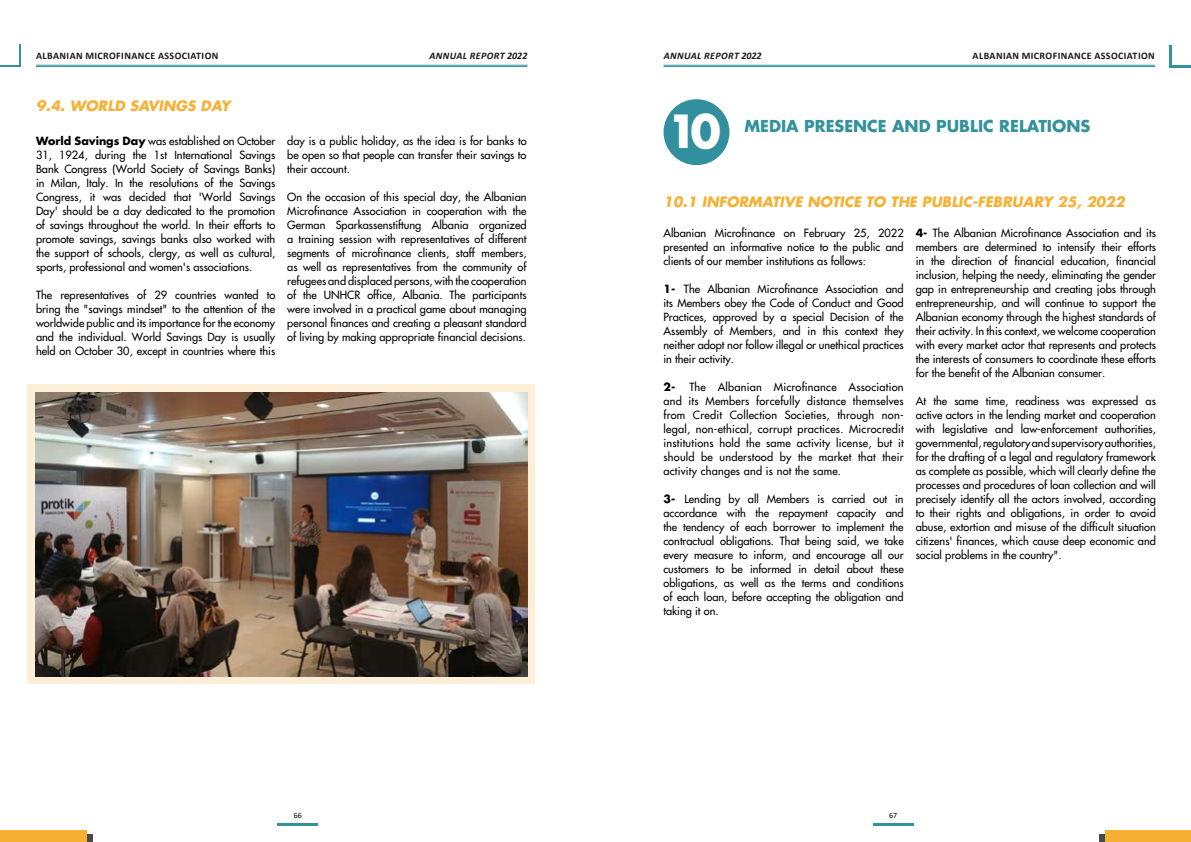
<style>
.page{position:relative;width:1191px;height:842px;background:#fff}
.page>*{position:absolute;margin:0;border:0;box-sizing:border-box;transform-origin:0 0}
.t1{font:700 44.4px "Futura LT Pro";color:#fff}
.t2{font:700 16px "Futura LT Pro";color:#34929c}
.t3{font:italic 700 14px "Futura LT";color:#f6b134}
.t4{font:11px/14px "Futura LT";color:#000;text-align:justify}
.t5{font:700 11px "Futura LT";color:#000}
.t6{font:700 10px "Calibri";letter-spacing:.04em;color:#191919}
.t7{font:italic 700 10px "Calibri";letter-spacing:.04em;color:#191919}
.t8{font:8px "Calibri";color:#000}
.s1{font-weight:700}
</style>
<div class="page">
<div style="left:0;top:835px;width:93px;height:7px;background:#4a4a49"></div>
<div style="left:1099px;top:835px;width:92px;height:7px;background:#4a4a49"></div>
<svg style="left:0;top:44px;width:21px;height:23px"></svg>
<div style="left:1169px;top:45px;width:22px;height:23px;background:linear-gradient(to right,#34929c,#34929c)"></div>
<hr style="left:663px;top:65px;width:492px;height:1px;background:#34929c">
<hr style="left:663px;top:66px;width:492px;height:1px;background:#34929c">
<hr style="left:36px;top:65px;width:491px;height:1px;background:#34929c">
<hr style="left:36px;top:66px;width:491px;height:1px;background:#34929c">
<div style="left:0;top:0;width:18px;height:64px;background:#fff"></div>
<div style="left:1172px;top:0;width:19px;height:64px;background:#fff"></div>
<hr style="left:277px;top:823px;width:41px;height:2px;background:#34929c">
<hr style="left:873px;top:823px;width:40px;height:2px;background:#34929c">
<div style="left:0;top:831px;width:87px;height:11px;background:#f6b134"></div>
<div style="left:1104px;top:831px;width:87px;height:11px;background:#f6b134"></div>
<div style="left:27px;top:384px;width:508px;height:299px;background:#fdefd7"></div>
<img style="left:35px;top:392px;width:492px;height:285px">
<div style="left:663px;top:99px;width:66px;height:66px;background:#328f9e;border-radius:50%"></div>
<p class="t6" style="left:36px;top:48px;width:184px">ALBANIAN MICROFINANCE ASSOCIATION</p>
<p class="t7" style="left:429px;top:48px;width:99px">ANNUAL REPORT 2022</p>
<p class="t7" style="left:664px;top:48px;width:99px">ANNUAL REPORT 2022</p>
<p class="t6" style="left:972px;top:48px;width:184px">ALBANIAN MICROFINANCE ASSOCIATION</p>
<p class="t3" style="left:36px;top:96px;width:195px">9.4. WORLD SAVINGS DAY</p>
<p class="t4" style="left:36px;top:134px;width:241px"><span class="s1">World Savings Day</span> was established on October 31, 1924, during the 1st International Savings Bank Congress (World Society of Savings Banks) in Milan, Italy. In the resolutions of the Savings Congress, it was decided that 'World Savings Day' should be a day dedicated to the promotion of savings throughout the world. In their efforts to promote savings, savings banks also worked with the support of schools, clergy, as well as cultural, sports, professional and women's associations.</p>
<p class="t4" style="left:36px;top:288px;width:241px">The representatives of 29 countries wanted to bring the "savings mindset" to the attention of the worldwide public and its importance for the economy and the individual. World Savings Day is usually held on October 30, except in countries where this</p>
<h1 class="t1" style="left:667px;top:97px;width:55px">10</h1>
<h2 class="t2" style="left:744px;top:114px;width:347px">MEDIA PRESENCE AND PUBLIC RELATIONS</h2>
<p class="t4" style="left:287px;top:134px;width:241px">day is a public holiday, as the idea is for banks to be open so that people can transfer their savings to their account.</p>
<p class="t4" style="left:287px;top:190px;width:241px">On the occasion of this special day, the Albanian Microfinance Association in cooperation with the German Sparkassenstiftung Albania organized a training session with representatives of different segments of microfinance clients, staff members, as well as representatives from the community of refugees and displaced persons, with the cooperation of the UNHCR office, Albania. The participants were involved in a practical game about managing personal finances and creating a pleasant standard of living by making appropriate financial decisions.</p>
<p class="t3" style="left:663px;top:192px;width:463px">10.1 INFORMATIVE NOTICE TO THE PUBLIC-FEBRUARY 25, 2022</p>
<p class="t4" style="left:663px;top:226px;width:242px">Albanian Microfinance on February 25, 2022 presented an informative notice to the public and clients of our member institutions as follows:</p>
<p class="t4" style="left:663px;top:282px;width:242px"><span class="s1">1-</span> The Albanian Microfinance Association and its Members obey the Code of Conduct and Good Practices, approved by a special Decision of the Assembly of Members, and in this context they neither adopt nor follow illegal or unethical practices in their activity.</p>
<p class="t5" style="left:663px;top:380px;width:14px">2-</p>
<p class="t4" style="left:915px;top:226px;width:242px"><span class="s1">4-</span> The Albanian Microfinance Association and its members are determined to intensify their efforts in the direction of financial education, financial inclusion, helping the needy, eliminating the gender gap in entrepreneurship and creating jobs through entrepreneurship, and will continue to support the Albanian economy through the highest standards of their activity. In this context, we welcome cooperation with every market actor that represents and protects the interests of consumers to coordinate these efforts for the benefit of the Albanian consumer.</p>
<p class="t4" style="left:915px;top:394px;width:242px">At the same time, readiness was expressed as active actors in the lending market and cooperation with legislative and law-enforcement authorities, governmental, regulatory and supervisory authorities, for the drafting of a legal and regulatory framework as complete as possible, which will clearly define the processes and procedures of loan collection and will precisely identify all the actors involved, according to their rights and obligations, in order to avoid abuse, extortion and misuse of the difficult situation citizens' finances, which cause deep economic and social problems in the country".</p>
<p class="t4" style="left:663px;top:380px;width:242px;text-indent:26px">The Albanian Microfinance Association and its Members forcefully distance themselves from Credit Collection Societies, through non&shy;legal, non-ethical, corrupt practices. Microcredit institutions hold the same activity license, but it should be understood by the market that their activity changes and is not the same.</p>
<p class="t4" style="left:663px;top:492px;width:242px"><span class="s1">3-</span> Lending by all Members is carried out in accordance with the repayment capacity and the tendency of each borrower to implement the contractual obligations. That being said, we take every measure to inform, and encourage all our customers to be informed in detail about these obligations, as well as the terms and conditions of each loan, before accepting the obligation and taking it on.</p>
<p class="t8" style="left:294px;top:810px;width:10px">66</p>
<p class="t8" style="left:889px;top:810px;width:10px">67</p>
</div>
